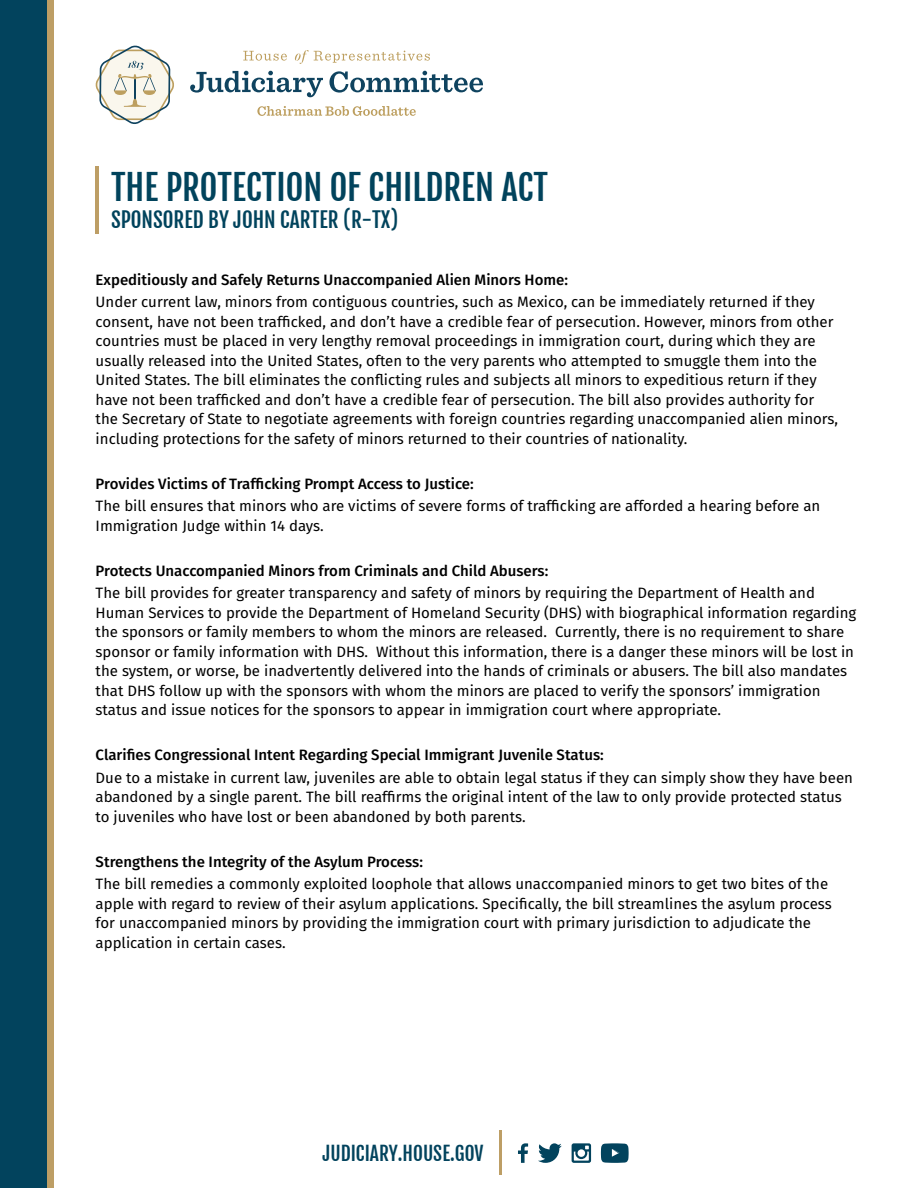
<style>
.page{position:relative;width:918px;height:1188px;background:#fff}
.page>*{position:absolute;margin:0;border:0;box-sizing:border-box;transform-origin:0 0}
.t1{font:34.5px "Fjalla One";color:#01435c}
.t2{font:21px "Fjalla One";color:#01435c}
.t3{font:19.35px "Fjalla One";color:#02435d}
.t4{font:15px/19.5px "Fira Sans";color:#000}
.t5{font:500 15px "Fira Sans";color:#000}
</style>
<div class="page">
<div style="left:0;top:0;width:47px;height:1188px;background:#02435d"></div>
<div style="left:47px;top:0;width:7px;height:1188px;background:#bd9e65"></div>
<hr style="left:96px;top:166px;width:3px;height:68px;background:#bd9e65">
<svg style="left:96px;top:46px;width:78px;height:78px"></svg>
<svg style="left:190px;top:71px;width:133px;height:26px"></svg>
<svg style="left:329px;top:71px;width:154px;height:22px"></svg>
<svg style="left:243px;top:51px;width:44px;height:10px"></svg>
<svg style="left:295px;top:50px;width:135px;height:14px"></svg>
<svg style="left:257px;top:106px;width:159px;height:10px"></svg>
<svg style="left:518px;top:1143px;width:10px;height:20px"></svg>
<svg style="left:538px;top:1143px;width:24px;height:20px"></svg>
<svg style="left:601px;top:1143px;width:28px;height:20px"></svg>
<svg style="left:572px;top:1143px;width:19px;height:20px"></svg>
<hr style="left:499px;top:1130px;width:3px;height:45px;background:#bd9e65">
<h1 class="t1" style="left:111px;top:166px;width:439px">THE PROTECTION OF CHILDREN ACT</h1>
<h2 class="t2" style="left:111px;top:207px;width:289px">SPONSORED BY JOHN CARTER (R-TX)</h2>
<p class="t5" style="left:96px;top:268px;width:474px">Expeditiously and Safely Returns Unaccompanied Alien Minors Home:</p>
<p class="t4" style="left:96px;top:292px;width:744px">Under current law, minors from contiguous countries, such as Mexico, can be immediately returned if they consent, have not been trafficked, and don’t have a credible fear of persecution. However, minors from other countries must be placed in very lengthy removal proceedings in immigration court, during which they are usually released into the United States, often to the very parents who attempted to smuggle them into the United States. The bill eliminates the conflicting rules and subjects all minors to expeditious return if they have not been trafficked and don’t have a credible fear of persecution. The bill also provides authority for the Secretary of State to negotiate agreements with foreign countries regarding unaccompanied alien minors, including protections for the safety of minors returned to their countries of nationality.</p>
<p class="t5" style="left:96px;top:472px;width:380px">Provides Victims of Trafficking Prompt Access to Justice:</p>
<p class="t4" style="left:96px;top:496px;width:726px">The bill ensures that minors who are victims of severe forms of trafficking are afforded a hearing before an<br>Immigration Judge within 14 days.</p>
<p class="t5" style="left:96px;top:559px;width:454px">Protects Unaccompanied Minors from Criminals and Child Abusers:</p>
<p class="t4" style="left:96px;top:583px;width:762px">The bill provides for greater transparency and safety of minors by requiring the Department of Health and Human Services to provide the Department of Homeland Security (DHS) with biographical information regarding the sponsors or family members to whom the minors are released. Currently, there is no requirement to share sponsor or family information with DHS. Without this information, there is a danger these minors will be lost in the system, or worse, be inadvertently delivered into the hands of criminals or abusers. The bill also mandates that DHS follow up with the sponsors with whom the minors are placed to verify the sponsors’ immigration status and issue notices for the sponsors to appear in immigration court where appropriate.</p>
<p class="t5" style="left:96px;top:743px;width:510px">Clarifies Congressional Intent Regarding Special Immigrant Juvenile Status:</p>
<p class="t4" style="left:96px;top:768px;width:759px">Due to a mistake in current law, juveniles are able to obtain legal status if they can simply show they have been abandoned by a single parent. The bill reaffirms the original intent of the law to only provide protected status to juveniles who have lost or been abandoned by both parents.</p>
<p class="t5" style="left:96px;top:850px;width:329px">Strengthens the Integrity of the Asylum Process:</p>
<p class="t4" style="left:96px;top:874px;width:738px">The bill remedies a commonly exploited loophole that allows unaccompanied minors to get two bites of the apple with regard to review of their asylum applications. Specifically, the bill streamlines the asylum process for unaccompanied minors by providing the immigration court with primary jurisdiction to adjudicate the application in certain cases.</p>
<p class="t3" style="left:322px;top:1142px;width:163px">JUDICIARY.HOUSE.GOV</p>
</div>
